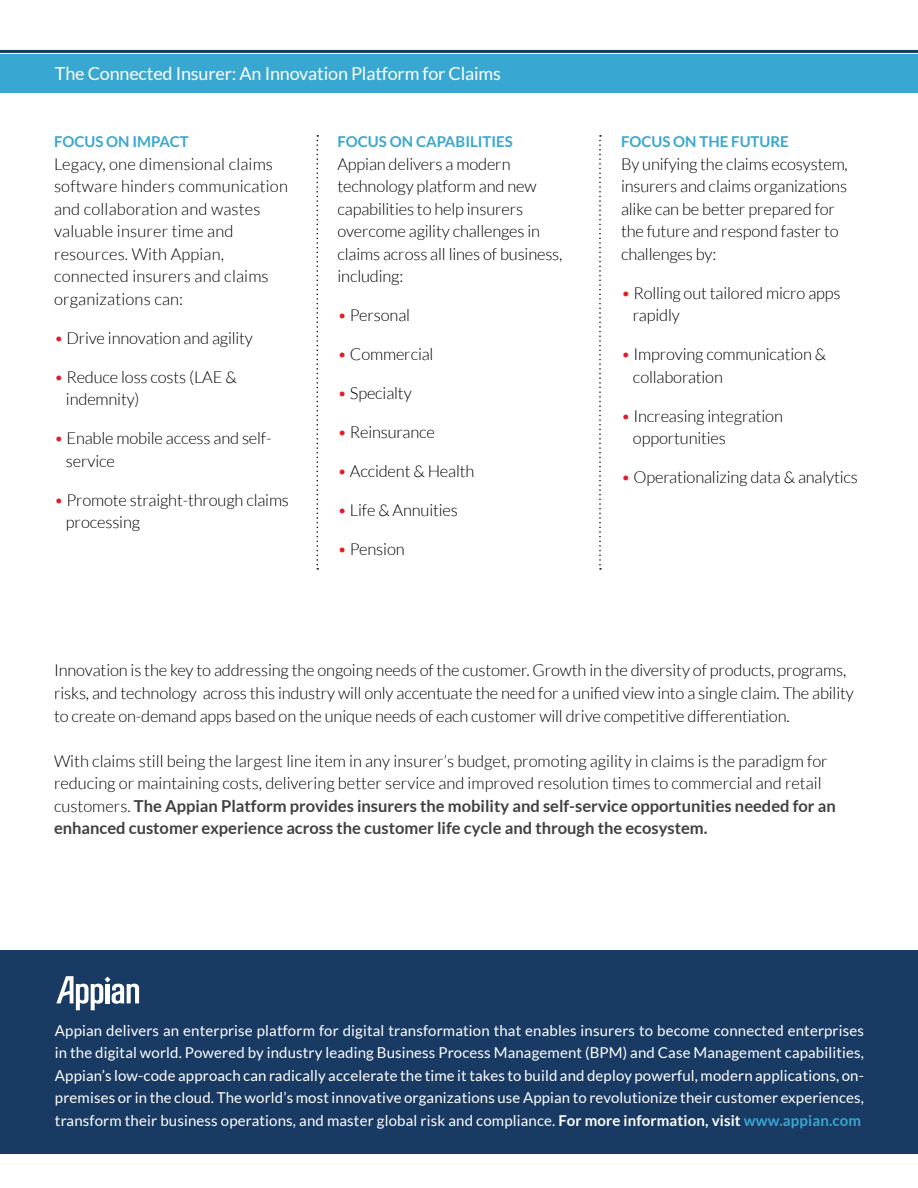
<style>
.page{position:relative;width:918px;height:1188px;background:#fff}
.page>*{position:absolute;margin:0;border:0;box-sizing:border-box;transform-origin:0 0}
.t1{font:18px "Lato";letter-spacing:-.01em;color:#fff}
.t2{font:300 16.5px/22.5px "Lato";letter-spacing:-.01em;color:#000}
.t3{font:300 16.5px/22.5px "Lato";letter-spacing:.01em;color:#000}
.t4{font:15px/22.5px "Lato";letter-spacing:.01em;color:#fff;text-align:justify}
.t5{font:700 15px "Lato";color:#38a7d1}
.s1{color:#e11e28}
.s2{font-weight:700;color:#414042}
.s3{font-weight:700}
.s4{font-weight:700;color:#38a7d1}
</style>
<div class="page">
<div style="left:0;top:54px;width:918px;height:39px;background:#38a7d1"></div>
<hr style="left:0;top:50px;width:918px;height:3px;background:#183a63">
<svg style="left:316px;top:135px;width:2px;height:435px"></svg>
<svg style="left:599px;top:135px;width:2px;height:435px"></svg>
<div style="left:0;top:950px;width:918px;height:203px;background:#183a63"></div>
<svg style="left:56px;top:976px;width:83px;height:34px"></svg>
<p class="t1" style="left:55px;top:64px;width:448px">The Connected Insurer: An Innovation Platform for Claims</p>
<p class="t5" style="left:54px;top:133px;width:136px">FOCUS ON IMPACT</p>
<p class="t3" style="left:54px;top:153px;width:235px">Legacy, one dimensional claims software hinders communication and collaboration and wastes valuable insurer time and resources. With Appian, connected insurers and claims organizations can:</p>
<p class="t2" style="left:54px;top:327px;width:201px"><span class="s1">•</span> Drive innovation and agility</p>
<p class="t2" style="left:66px;top:366px;width:172px;text-indent:-12px"><span class="s1">•</span> Reduce loss costs (LAE &amp; indemnity)</p>
<p class="t2" style="left:66px;top:427px;width:207px;text-indent:-12px"><span class="s1">•</span> Enable mobile access and self&shy;service</p>
<p class="t2" style="left:66px;top:489px;width:225px;text-indent:-12px"><span class="s1">•</span> Promote straight-through claims processing</p>
<p class="t5" style="left:338px;top:133px;width:177px">FOCUS ON CAPABILITIES</p>
<p class="t2" style="left:338px;top:153px;width:226px">Appian delivers a modern technology platform and new capabilities to help insurers overcome agility challenges in claims across all lines of business, including:</p>
<p class="t2" style="left:338px;top:304px;width:74px"><span class="s1">•</span> Personal</p>
<p class="t2" style="left:338px;top:343px;width:98px"><span class="s1">•</span> Commercial</p>
<p class="t2" style="left:338px;top:382px;width:76px"><span class="s1">•</span> Specialty</p>
<p class="t2" style="left:338px;top:421px;width:99px"><span class="s1">•</span> Reinsurance</p>
<p class="t2" style="left:338px;top:460px;width:138px"><span class="s1">•</span> Accident &amp; Health</p>
<p class="t2" style="left:338px;top:499px;width:122px"><span class="s1">•</span> Life &amp; Annuities</p>
<p class="t2" style="left:338px;top:538px;width:69px"><span class="s1">•</span> Pension</p>
<p class="t5" style="left:621px;top:133px;width:169px">FOCUS ON THE FUTURE</p>
<p class="t2" style="left:621px;top:153px;width:228px">By unifying the claims ecosystem, insurers and claims organizations alike can be better prepared for the future and respond faster to challenges by:</p>
<p class="t2" style="left:633px;top:282px;width:209px;text-indent:-12px"><span class="s1">•</span> Rolling out tailored micro apps rapidly</p>
<p class="t2" style="left:633px;top:343px;width:195px;text-indent:-12px"><span class="s1">•</span> Improving communication &amp; collaboration</p>
<p class="t2" style="left:633px;top:405px;width:152px;text-indent:-12px"><span class="s1">•</span> Increasing integration opportunities</p>
<p class="t2" style="left:621px;top:466px;width:238px"><span class="s1">•</span> Operationalizing data &amp; analytics</p>
<p class="t2" style="left:54px;top:659px;width:801px">Innovation is the key to addressing the ongoing needs of the customer. Growth in the diversity of products, programs, risks, and technology across this industry will only accentuate the need for a unified view into a single claim. The ability to create on-demand apps based on the unique needs of each customer will drive competitive differentiation.</p>
<p class="t2" style="left:54px;top:749px;width:783px">With claims still being the largest line item in any insurer’s budget, promoting agility in claims is the paradigm for reducing or maintaining costs, delivering better service and improved resolution times to commercial and retail customers. <span class="s2">The Appian Platform provides insurers the mobility and self-service opportunities needed for an enhanced customer experience across the customer life cycle and through the ecosystem.</span></p>
<p class="t4" style="left:55px;top:1019px;width:811px">Appian delivers an enterprise platform for digital transformation that enables insurers to become connected enterprises in the digital world. Powered by industry leading Business Process Management (BPM) and Case Management capabilities, Appian’s low-code approach can radically accelerate the time it takes to build and deploy powerful, modern applications, on&shy;premises or in the cloud. The world’s most innovative organizations use Appian to revolutionize their customer experiences, transform their business operations, and master global risk and compliance. <span class="s3">For more information, visit</span> <span class="s4">www.appian.com</span></p>
</div>
